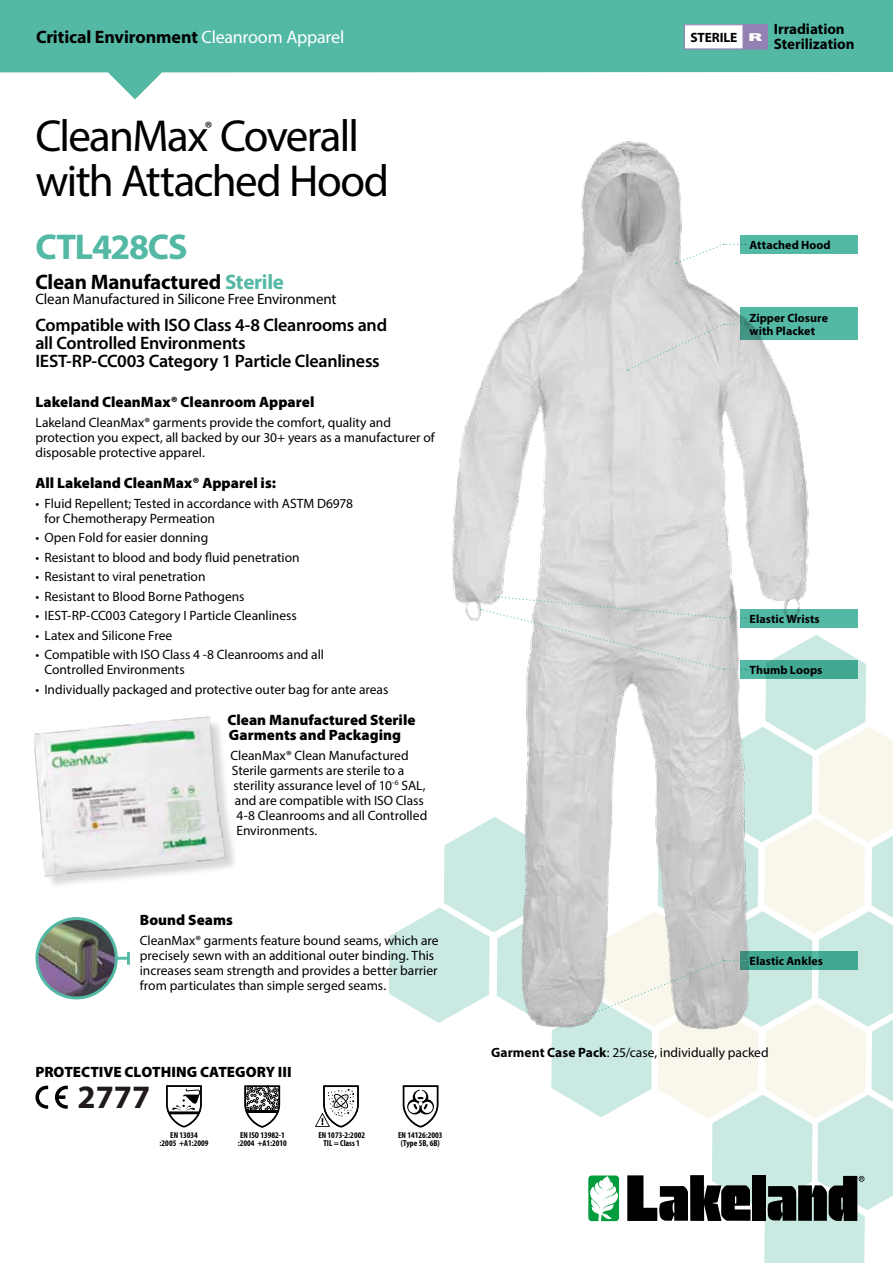
<style>
.page{position:relative;width:893px;height:1263px;background:#fff}
.page>*{position:absolute;margin:0;border:0;box-sizing:border-box;transform-origin:0 0}
.t1{font:45px "Myriad Pro";letter-spacing:-.035em;color:#000}
.t2{font:700 36px "Myriad Pro";letter-spacing:-.035em;color:#53b8a4}
.t3{font:700 32.7px "Myriad Pro";color:#201a1a}
.t4{font:700 21px "Myriad Pro";letter-spacing:-.01em;color:#000}
.t5{font:600 18px/18px "Myriad Pro";letter-spacing:-.015em;color:#000}
.t6{font:700 18px "Myriad Pro";letter-spacing:-.005em;color:#000}
.t7{font:18px "Myriad Pro";color:#000}
.t8{font:900 15px/15px "Myriad Pro";color:#000}
.t9{font:15px "Myriad Pro";letter-spacing:-.01em;color:#000}
.t10{font:700 15px/15px "Myriad Pro";letter-spacing:-.005em;color:#000}
.t11{font:13.5px/15px "Myriad Pro";color:#000}
.t12{font:700 13.5px "Myriad Pro";letter-spacing:-.01em;color:#000}
.t13{font:700 12px/13.5px "Myriad Pro";letter-spacing:.005em;color:#000}
.t14{font:700 condensed 8.7px/8.7px "Myriad Pro";color:#000;text-align:center}
.s1{font-weight:400;color:#fff}
.s2{color:#53b8a4}
.s3{font-weight:900;font-size:11.55px;color:#fff}
.s4{font-weight:700}
</style>
<div class="page">
<img style="left:452px;top:141px;width:364px;height:455px">
<div style="left:37px;top:719px;width:202px;height:170px;background:#000;opacity:.16"></div>
<img style="left:34px;top:716px;width:197px;height:164px">
<svg style="left:55px;top:1086px;width:13px;height:23px"></svg>
<svg style="left:35px;top:1085px;width:13px;height:24px"></svg>
<svg style="left:244px;top:1085px;width:37px;height:43px"></svg>
<svg style="left:166px;top:1085px;width:36px;height:43px"></svg>
<svg style="left:315px;top:1085px;width:44px;height:43px"></svg>
<svg style="left:676px;top:244px;width:70px;height:20px"></svg>
<svg style="left:627px;top:324px;width:119px;height:47px;background:#d8d9d9"></svg>
<svg style="left:0;top:0;width:893px;height:99px;fill:#53b8a4"></svg>
<div style="left:740px;top:235px;width:117px;height:18px;background:#53b8a4"></div>
<div style="left:740px;top:307px;width:117px;height:33px;background:#53b8a4"></div>
<svg style="left:389px;top:596px;width:504px;height:667px"></svg>
<hr style="left:73px;top:957px;width:55px;height:3px;background:#53b8a4">
<svg style="left:127px;top:952px;width:3px;height:13px"></svg>
<img style="left:37px;top:918px;width:79px;height:80px;border-radius:40px">
<div style="left:35px;top:917px;width:83px;height:82px;border:3px solid #53b8a4;border-radius:50%"></div>
<div style="left:684px;top:25px;width:59px;height:24px;background:#fff"></div>
<div style="left:684px;top:24px;width:60px;height:26px;border:1px solid #9481b4"></div>
<div style="left:743px;top:25px;width:24px;height:24px;background:#9481b4"></div>
<div style="left:743px;top:24px;width:25px;height:26px;border:1px solid #9481b4"></div>
<h3 class="t6" style="left:36px;top:25px;width:310px">Critical Environment <span class="s1">Cleanroom Apparel</span></h3>
<h1 class="t1" style="left:35px;top:108px;width:325px">CleanMax Coverall</h1>
<h3 class="t7" style="left:205px;top:117px;width:9px">®</h3>
<h1 class="t1" style="left:35px;top:153px;width:355px">with Attached Hood</h1>
<h2 class="t2" style="left:35px;top:223px;width:154px">CTL428CS</h2>
<h3 class="t4" style="left:35px;top:268px;width:250px">Clean Manufactured <span class="s2">Sterile</span></h3>
<p class="t9" style="left:35px;top:289px;width:302px">Clean Manufactured in Silicone Free Environment</p>
<h3 class="t5" style="left:35px;top:315px;width:353px">Compatible with ISO Class 4-8 Cleanrooms and all Controlled Environments<br>IEST-RP-CC003 Category 1 Particle Cleanliness</h3>
<p class="t8" style="left:35px;top:394px;width:281px">Lakeland CleanMax® Cleanroom Apparel</p>
<p class="t11" style="left:35px;top:415px;width:401px">Lakeland CleanMax® garments provide the comfort, quality and protection you expect, all backed by our 30+ years as a manufacturer of disposable protective apparel.</p>
<p class="t8" style="left:35px;top:475px;width:242px">All Lakeland CleanMax® Apparel is:</p>
<p class="t11" style="left:44px;top:496px;width:310px;text-indent:-9px">• Fluid Repellent; Tested in accordance with ASTM D6978 for Chemotherapy Permeation</p>
<p class="t11" style="left:35px;top:530px;width:174px">• Open Fold for easier donning</p>
<p class="t11" style="left:35px;top:549px;width:266px">• Resistant to blood and body fluid penetration</p>
<p class="t11" style="left:35px;top:569px;width:172px">• Resistant to viral penetration</p>
<p class="t11" style="left:35px;top:588px;width:211px">• Resistant to Blood Borne Pathogens</p>
<p class="t11" style="left:35px;top:608px;width:263px">• IEST-RP-CC003 Category I Particle Cleanliness</p>
<p class="t11" style="left:35px;top:627px;width:138px">• Latex and Silicone Free</p>
<p class="t11" style="left:44px;top:647px;width:281px;text-indent:-9px">• Compatible with ISO Class 4 -8 Cleanrooms and all<br>Controlled Environments</p>
<p class="t11" style="left:35px;top:681px;width:354px">• Individually packaged and protective outer bag for ante areas</p>
<p class="t8" style="left:227px;top:712px;width:190px">Clean Manufactured Sterile<br>Garments and Packaging</p>
<p class="t11" style="left:230px;top:748px;width:180px">CleanMax® Clean Manufactured</p>
<p class="t11" style="left:232px;top:763px;width:174px">Sterile garments are sterile to a</p>
<p class="t11" style="left:233px;top:778px;width:193px">sterility assurance level of 10<sup>-6</sup> SAL,</p>
<p class="t11" style="left:235px;top:793px;width:190px">and are compatible with ISO Class</p>
<p class="t11" style="left:236px;top:808px;width:192px">4-8 Cleanrooms and all Controlled</p>
<p class="t11" style="left:236px;top:823px;width:82px">Environments.</p>
<p class="t8" style="left:140px;top:912px;width:95px">Bound Seams</p>
<p class="t11" style="left:140px;top:932px;width:300px">CleanMax® garments feature bound seams, which are precisely sewn with an additional outer binding. This increases seam strength and provides a better barrier from particulates than simple serged seams.</p>
<p class="t8" style="left:35px;top:1064px;width:258px">PROTECTIVE CLOTHING CATEGORY III</p>
<h3 class="t3" style="left:78px;top:1076px;width:74px">2777</h3>
<p class="t14" style="left:238px;top:1130px;width:51px;text-align:left">EN ISO 13982-1 :2004 +A1:2010</p>
<p class="t14" style="left:160px;top:1130px;width:51px">EN 13034<br>:2005 +A1:2009</p>
<p class="t14" style="left:318px;top:1130px;width:48px">EN 1073-2:2002<br>TIL = Class 1</p>
<p class="t14" style="left:398px;top:1130px;width:46px">EN 14126:2003 (Type 5B, 6B)</p>
<p class="t12" style="left:690px;top:29px;width:73px">STERILE <span class="s3">R</span></p>
<p class="t10" style="left:774px;top:21px;width:82px">Irradiation<br>Sterilization</p>
<p class="t13" style="left:749px;top:238px;width:83px">Attached Hood</p>
<p class="t13" style="left:749px;top:310px;width:80px">Zipper Closure with Placket</p>
<p class="t13" style="left:749px;top:612px;width:72px">Elastic Wrists</p>
<p class="t13" style="left:749px;top:663px;width:74px">Thumb Loops</p>
<p class="t13" style="left:749px;top:953px;width:75px">Elastic Ankles</p>
<p class="t11" style="left:491px;top:1045px;width:279px"><span class="s4">Garment Case Pack</span>: 25/case, individually packed</p>
</div>
